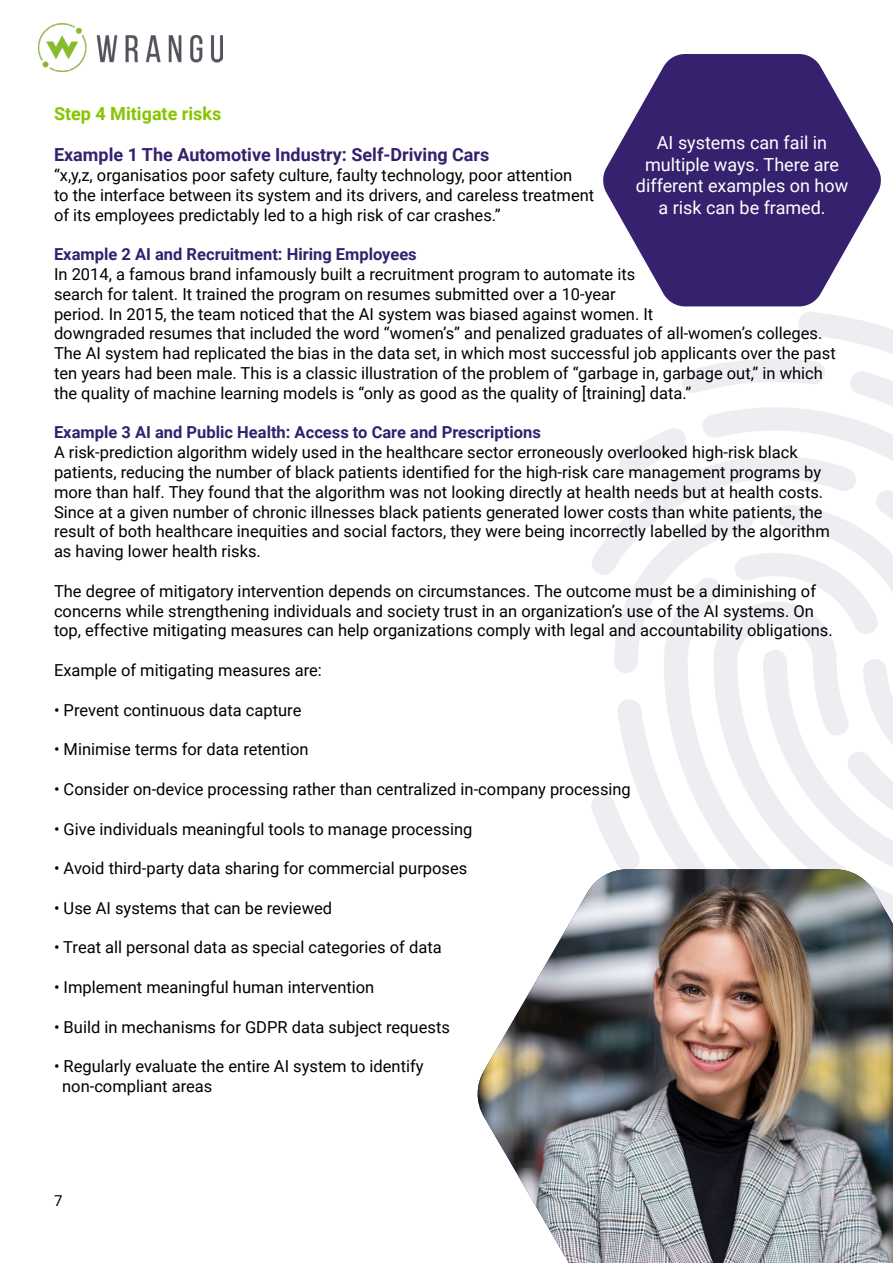
<style>
.page{position:relative;width:893px;height:1263px;background:#fff}
.page>*{position:absolute;margin:0;border:0;box-sizing:border-box;transform-origin:0 0}
.t1{font:18px/21.6px "Roboto";color:#fff;text-align:center}
.t2{font:700 18px "Roboto";color:#35206e}
.t3{font:700 18px "Roboto";color:#87c400}
.t4{font:16.5px/19.8px "Roboto";color:#000}
.t5{font:700 16.5px "Roboto";color:#35206e}
.t6{font:15px "Roboto";color:#000}
</style>
<div class="page">
<img style="left:38px;top:24px;width:184px;height:48px">
<img style="left:477px;top:869px;width:416px;height:394px">
<svg style="left:603px;top:54px;width:278px;height:252px;fill:#36216e"></svg>
<p class="t3" style="left:54px;top:101px;width:169px">Step 4 Mitigate risks</p>
<p class="t2" style="left:54px;top:142px;width:437px">Example 1 The Automotive Industry: Self-Driving Cars</p>
<p class="t4" style="left:54px;top:165px;width:520px">“x,y,z, organisatios poor safety culture, faulty technology, poor attention</p>
<p class="t4" style="left:54px;top:184px;width:542px">to the interface between its system and its drivers, and careless treatment</p>
<p class="t4" style="left:54px;top:204px;width:448px">of its employees predictably led to a high risk of car crashes.”</p>
<p class="t5" style="left:54px;top:243px;width:364px">Example 2 AI and Recruitment: Hiring Employees</p>
<p class="t4" style="left:54px;top:264px;width:583px">In 2014, a famous brand infamously built a recruitment program to automate its</p>
<p class="t4" style="left:54px;top:283px;width:563px">search for talent. It trained the program on resumes submitted over a 10-year</p>
<p class="t4" style="left:54px;top:303px;width:601px">period. In 2015, the team noticed that the AI system was biased against women. It</p>
<p class="t4" style="left:54px;top:323px;width:783px">downgraded resumes that included the word “women’s” and penalized graduates of all-women’s colleges.<br>The AI system had replicated the bias in the data set, in which most successful job applicants over the past ten years had been male. This is a classic illustration of the problem of “garbage in, garbage out,” in which the quality of machine learning models is “only as good as the quality of [training] data.”</p>
<p class="t5" style="left:54px;top:421px;width:488px">Example 3 AI and Public Health: Access to Care and Prescriptions</p>
<p class="t4" style="left:54px;top:442px;width:777px">A risk-prediction algorithm widely used in the healthcare sector erroneously overlooked high-risk black patients, reducing the number of black patients identified for the high-risk care management programs by more than half. They found that the algorithm was not looking directly at health needs but at health costs.<br>Since at a given number of chronic illnesses black patients generated lower costs than white patients, the result of both healthcare inequities and social factors, they were being incorrectly labelled by the algorithm as having lower health risks.</p>
<p class="t4" style="left:54px;top:580px;width:780px">The degree of mitigatory intervention depends on circumstances. The outcome must be a diminishing of concerns while strengthening individuals and society trust in an organization’s use of the AI systems. On top, effective mitigating measures can help organizations comply with legal and accountability obligations.</p>
<p class="t4" style="left:54px;top:660px;width:269px">Example of mitigating measures are:</p>
<p class="t4" style="left:54px;top:699px;width:249px">• Prevent continuous data capture</p>
<p class="t4" style="left:54px;top:739px;width:256px">• Minimise terms for data retention</p>
<p class="t4" style="left:54px;top:778px;width:578px">• Consider on-device processing rather than centralized in-company processing</p>
<p class="t4" style="left:54px;top:818px;width:420px">• Give individuals meaningful tools to manage processing</p>
<p class="t4" style="left:54px;top:858px;width:415px">• Avoid third-party data sharing for commercial purposes</p>
<p class="t4" style="left:54px;top:897px;width:280px">• Use AI systems that can be reviewed</p>
<p class="t4" style="left:54px;top:937px;width:389px">• Treat all personal data as special categories of data</p>
<p class="t4" style="left:54px;top:976px;width:322px">• Implement meaningful human intervention</p>
<p class="t4" style="left:54px;top:1016px;width:397px">• Build in mechanisms for GDPR data subject requests</p>
<p class="t4" style="left:54px;top:1056px;width:371px">• Regularly evaluate the entire AI system to identify</p>
<p class="t4" style="left:62px;top:1075px;width:152px">non-compliant areas</p>
<p class="t1" style="left:657px;top:131px;width:172px">AI systems can fail in</p>
<p class="t1" style="left:636px;top:153px;width:214px">multiple ways. There are different examples on how a risk can be framed.</p>
<p class="t6" style="left:54px;top:1190px;width:10px">7</p>
</div>
